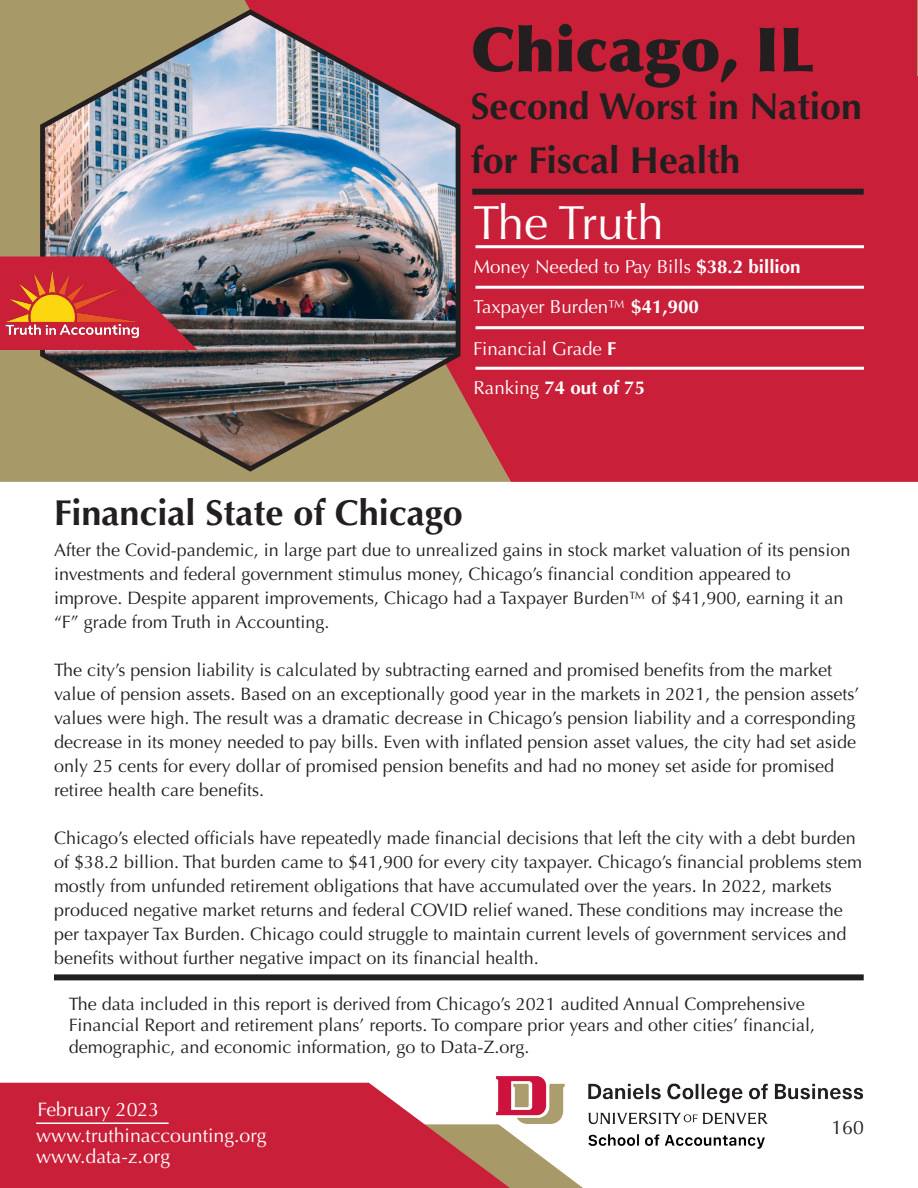
<style>
.page{position:relative;width:918px;height:1188px;background:#fff}
.page>*{position:absolute;margin:0;border:0;box-sizing:border-box;transform-origin:0 0}
.t1{font:900 61.5px "Optima";color:#231f20}
.t2{font:48px "Optima";color:#fff}
.t3{font:700 37.5px/54px "Optima";color:#231f20}
.t4{font:700 36px "Optima";color:#231f20}
.t5{font:19.5px "Optima";color:#fff}
.t6{font:19.5px "Optima";color:#231f20}
.t7{font:18.75px "Optima";color:#fff}
.t8{font:700 18.75px "Optima";color:#fff}
.t9{font:18px/24px "Optima";color:#231f20}
.s1{font-weight:700}
.s2{font-weight:400}
</style>
<div class="page">
<div style="left:511px;top:0;width:407px;height:482px;background:#ca1f38"></div>
<div style="left:472px;top:189px;width:392px;height:6px;background:#231f20"></div>
<hr style="left:475px;top:245px;width:389px;height:3px;background:#fff">
<hr style="left:475px;top:286px;width:389px;height:3px;background:#fff">
<hr style="left:475px;top:326px;width:389px;height:3px;background:#fff">
<hr style="left:475px;top:367px;width:389px;height:3px;background:#fff">
<svg style="left:0;top:0;width:511px;height:482px;background:#b85d52"></svg>
<div style="left:54px;top:974px;width:810px;height:6px;background:#231f20"></div>
<svg style="left:510px;top:1155px;width:73px;height:33px"></svg>
<svg style="left:0;top:1083px;width:510px;height:105px;background:#cc3549"></svg>
<img style="left:38px;top:7px;width:427px;height:467px">
<svg style="left:0;top:256px;width:198px;height:94px;background:#965362"></svg>
<hr style="left:917px;top:0;width:1px;height:75px;background:#a89969">
<img style="left:0;top:256px;width:150px;height:86px">
<img style="left:496px;top:1076px;width:368px;height:79px">
<hr style="left:36px;top:1122px;width:133px;height:2px;background:#fff">
<p class="t1" style="left:471px;top:13px;width:345px">Chicago, IL</p>
<p class="t3" style="left:471px;top:80px;width:393px">Second Worst in Nation for Fiscal Health</p>
<p class="t2" style="left:473px;top:195px;width:192px">The Truth</p>
<p class="t7" style="left:474px;top:255px;width:329px">Money Needed to Pay Bills <span class="s1">$38.2 billion</span></p>
<p class="t7" style="left:474px;top:296px;width:227px">Taxpayer Burden™ <span class="s1">$41,900</span></p>
<p class="t7" style="left:473px;top:338px;width:145px">Financial Grade <span class="s1">F</span></p>
<p class="t8" style="left:474px;top:377px;width:173px"><span class="s2">Ranking</span> 74 out of 75</p>
<p class="t4" style="left:54px;top:492px;width:410px">Financial State of Chicago</p>
<p class="t9" style="left:54px;top:538px;width:798px">After the Covid-pandemic, in large part due to unrealized gains in stock market valuation of its pension investments and federal government stimulus money, Chicago’s financial condition appeared to improve. Despite apparent improvements, Chicago had a Taxpayer Burden™ of $41,900, earning it an “F” grade from Truth in Accounting.</p>
<p class="t9" style="left:54px;top:658px;width:807px">The city’s pension liability is calculated by subtracting earned and promised benefits from the market value of pension assets. Based on an exceptionally good year in the markets in 2021, the pension assets’ values were high. The result was a dramatic decrease in Chicago’s pension liability and a corresponding decrease in its money needed to pay bills. Even with inflated pension asset values, the city had set aside only 25 cents for every dollar of promised pension benefits and had no money set aside for promised retiree health care benefits.</p>
<p class="t9" style="left:54px;top:826px;width:810px">Chicago’s elected officials have repeatedly made financial decisions that left the city with a debt burden of $38.2 billion. That burden came to $41,900 for every city taxpayer. Chicago’s financial problems stem mostly from unfunded retirement obligations that have accumulated over the years. In 2022, markets produced negative market returns and federal COVID relief waned. These conditions may increase the per taxpayer Tax Burden. Chicago could struggle to maintain current levels of government services and benefits without further negative impact on its financial health.</p>
<p class="t9" style="left:69px;top:993px;width:748px;line-height:21.6px">The data included in this report is derived from Chicago’s 2021 audited Annual Comprehensive<br>Financial Report and retirement plans’ reports. To compare prior years and other cities’ financial, demographic, and economic information, go to Data-Z.org.</p>
<p class="t5" style="left:38px;top:1098px;width:123px">February 2023</p>
<p class="t5" style="left:36px;top:1124px;width:232px">www.truthinaccounting.org</p>
<p class="t5" style="left:36px;top:1145px;width:136px">www.data-z.org</p>
<p class="t6" style="left:831px;top:1116px;width:34px">160</p>
</div>
